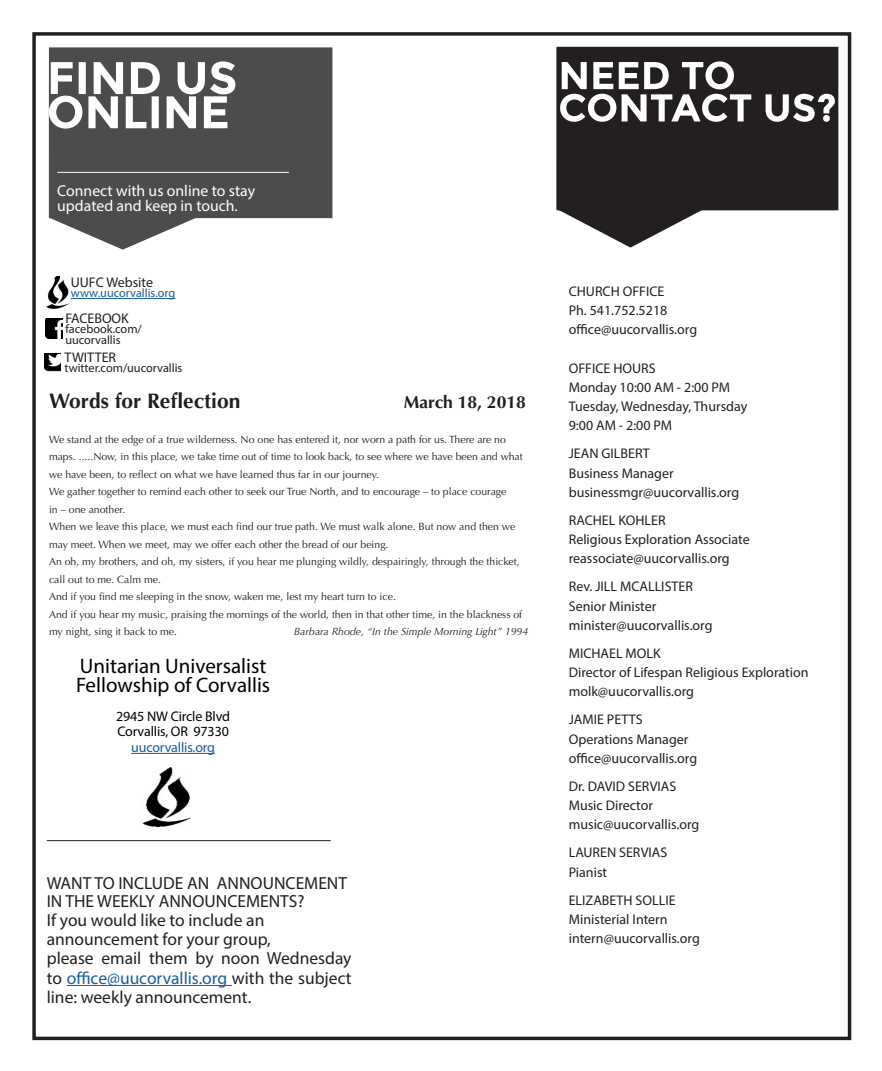
<style>
.page{position:relative;width:882px;height:1071px;background:#fff}
.page>*{position:absolute;margin:0;border:0;box-sizing:border-box;transform-origin:0 0}
.t1{font:21px/19.2px "Myriad Pro";color:#000}
.t2{font:700 21px "Optima";color:#231f20}
.t3{font:17.5px/19.2px "Myriad Pro";color:#231f20}
.t4{font:700 17.5px "Optima";color:#231f20}
.t5{font:15.75px "Myriad Pro";color:#fff}
.t6{font:14px/19.2px "Myriad Pro";color:#231f20}
.t7{font:14px "Myriad Pro";letter-spacing:-.01em;color:#000}
.t8{font:14px "Myriad Pro";letter-spacing:-.01em;color:#175d9e}
.t9{font:12.25px/10.5px "Myriad Pro";color:#231f20}
.t10{font:12.25px "Myriad Pro";color:#175d9e}
.t11{font:10.5px/17.5px "Optima";color:#231f20}
.t12{font:italic 10.5px "Optima";color:#231f20}
.s1{color:#175d9e}
</style>
<div class="page">
<div style="left:32px;top:32px;width:819px;height:1008px;border:4px solid #231f20"></div>
<hr style="left:131px;top:753px;width:84px;height:1px;background:#175d9e">
<img style="left:143px;top:768px;width:47px;height:59px">
<div style="left:49px;top:47px;width:283px;height:171px;background:#4b4c4d"></div>
<hr style="left:57px;top:172px;width:232px;height:1px;background:#fff">
<svg style="left:49px;top:61px;width:186px;height:189px"></svg>
<hr style="left:67px;top:985px;width:165px;height:1px;background:#175d9e">
<hr style="left:47px;top:840px;width:284px;height:1px;background:#231f20">
<img style="left:45px;top:353px;width:15px;height:19px">
<img style="left:45px;top:318px;width:17px;height:21px">
<hr style="left:71px;top:298px;width:104px;height:1px;background:#175d9e">
<img style="left:46px;top:276px;width:22px;height:33px">
<svg style="left:557px;top:47px;width:278px;height:201px"></svg>
<p class="t5" style="left:57px;top:181px;width:199px">Connect with us online to stay</p>
<p class="t5" style="left:57px;top:196px;width:182px">updated and keep in touch.</p>
<p class="t6" style="left:71px;top:272px;width:84px">UUFC Website</p>
<p class="t10" style="left:71px;top:286px;width:106px">www.uucorvallis.org</p>
<p class="t6" style="left:65px;top:308px;width:65px">FACEBOOK</p>
<p class="t9" style="left:65px;top:324px;width:78px">facebook.com/ uucorvallis</p>
<p class="t6" style="left:65px;top:347px;width:53px">TWITTER</p>
<p class="t9" style="left:65px;top:363px;width:119px">twitter.com/uucorvallis</p>
<p class="t2" style="left:49px;top:389px;width:193px">Words for Reflection</p>
<p class="t4" style="left:404px;top:392px;width:124px">March 18, 2018</p>
<p class="t11" style="left:49px;top:431px;width:475px">We stand at the edge of a true wilderness. No one has entered it, nor worn a path for us. There are no maps. .....Now, in this place, we take time out of time to look back, to see where we have been and what we have been, to reflect on what we have learned thus far in our journey.</p>
<p class="t11" style="left:49px;top:483px;width:459px">We gather together to remind each other to seek our True North, and to encourage – to place courage in – one another.</p>
<p class="t11" style="left:49px;top:518px;width:468px">When we leave this place, we must each find our true path. We must walk alone. But now and then we may meet. When we meet, may we offer each other the bread of our being.</p>
<p class="t11" style="left:49px;top:553px;width:472px">An oh, my brothers, and oh, my sisters, if you hear me plunging wildly, despairingly, through the thicket, call out to me. Calm me.</p>
<p class="t11" style="left:49px;top:588px;width:348px">And if you find me sleeping in the snow, waken me, lest my heart turn to ice.</p>
<p class="t11" style="left:49px;top:606px;width:475px">And if you hear my music, praising the mornings of the world, then in that other time, in the blackness of my night, sing it back to me.</p>
<p class="t12" style="left:294px;top:626px;width:236px">Barbara Rhode, “In the Simple Morning Light” 1994</p>
<p class="t1" style="left:76px;top:656px;width:196px">Unitarian Universalist<br>Fellowship of Corvallis</p>
<p class="t7" style="left:116px;top:707px;width:115px">2945 NW Circle Blvd</p>
<p class="t7" style="left:117px;top:723px;width:113px">Corvallis, OR 97330</p>
<p class="t8" style="left:131px;top:739px;width:85px">uucorvallis.org</p>
<p class="t3" style="left:47px;top:874px;width:302px;line-height:17.5px">WANT TO INCLUDE AN ANNOUNCEMENT<br>IN THE WEEKLY ANNOUNCEMENTS?</p>
<p class="t3" style="left:47px;top:910px;width:219px">If you would like to include an</p>
<p class="t3" style="left:47px;top:929px;width:226px">announcement for your group,</p>
<p class="t3" style="left:47px;top:949px;width:306px;text-align:justify">please email them by noon Wednesday to <span class="s1">office@uucorvallis.org</span> with the subject line: weekly announcement.</p>
<p class="t6" style="left:569px;top:281px;width:97px">CHURCH OFFICE</p>
<p class="t6" style="left:569px;top:300px;width:100px">Ph. 541.752.5218</p>
<p class="t6" style="left:569px;top:320px;width:130px">office@uucorvallis.org</p>
<p class="t6" style="left:569px;top:358px;width:88px">OFFICE HOURS</p>
<p class="t6" style="left:569px;top:377px;width:180px">Monday 10:00 AM - 2:00 PM<br>Tuesday, Wednesday, Thursday</p>
<p class="t6" style="left:569px;top:416px;width:105px">9:00 AM - 2:00 PM</p>
<p class="t6" style="left:569px;top:444px;width:82px">JEAN GILBERT</p>
<p class="t6" style="left:569px;top:463px;width:106px">Business Manager</p>
<p class="t6" style="left:569px;top:482px;width:172px">businessmgr@uucorvallis.org</p>
<p class="t6" style="left:569px;top:510px;width:98px">RACHEL KOHLER</p>
<p class="t6" style="left:569px;top:530px;width:183px">Religious Exploration Associate</p>
<p class="t6" style="left:569px;top:549px;width:162px">reassociate@uucorvallis.org</p>
<p class="t6" style="left:569px;top:577px;width:126px">Rev. JILL MCALLISTER</p>
<p class="t6" style="left:569px;top:596px;width:89px">Senior Minister</p>
<p class="t6" style="left:569px;top:615px;width:145px">minister@uucorvallis.org</p>
<p class="t6" style="left:569px;top:643px;width:93px">MICHAEL MOLK</p>
<p class="t6" style="left:569px;top:663px;width:241px">Director of Lifespan Religious Exploration</p>
<p class="t6" style="left:569px;top:682px;width:127px">molk@uucorvallis.org</p>
<p class="t6" style="left:569px;top:710px;width:75px">JAMIE PETTS</p>
<p class="t6" style="left:569px;top:729px;width:121px">Operations Manager</p>
<p class="t6" style="left:569px;top:748px;width:130px">office@uucorvallis.org</p>
<p class="t6" style="left:569px;top:776px;width:109px">Dr. DAVID SERVIAS</p>
<p class="t6" style="left:569px;top:796px;width:86px">Music Director</p>
<p class="t6" style="left:569px;top:815px;width:132px">music@uucorvallis.org</p>
<p class="t6" style="left:569px;top:843px;width:100px">LAUREN SERVIAS</p>
<p class="t6" style="left:569px;top:862px;width:40px">Pianist</p>
<p class="t6" style="left:569px;top:890px;width:108px">ELIZABETH SOLLIE</p>
<p class="t6" style="left:569px;top:909px;width:100px">Ministerial Intern</p>
<p class="t6" style="left:569px;top:929px;width:133px">intern@uucorvallis.org</p>
</div>
